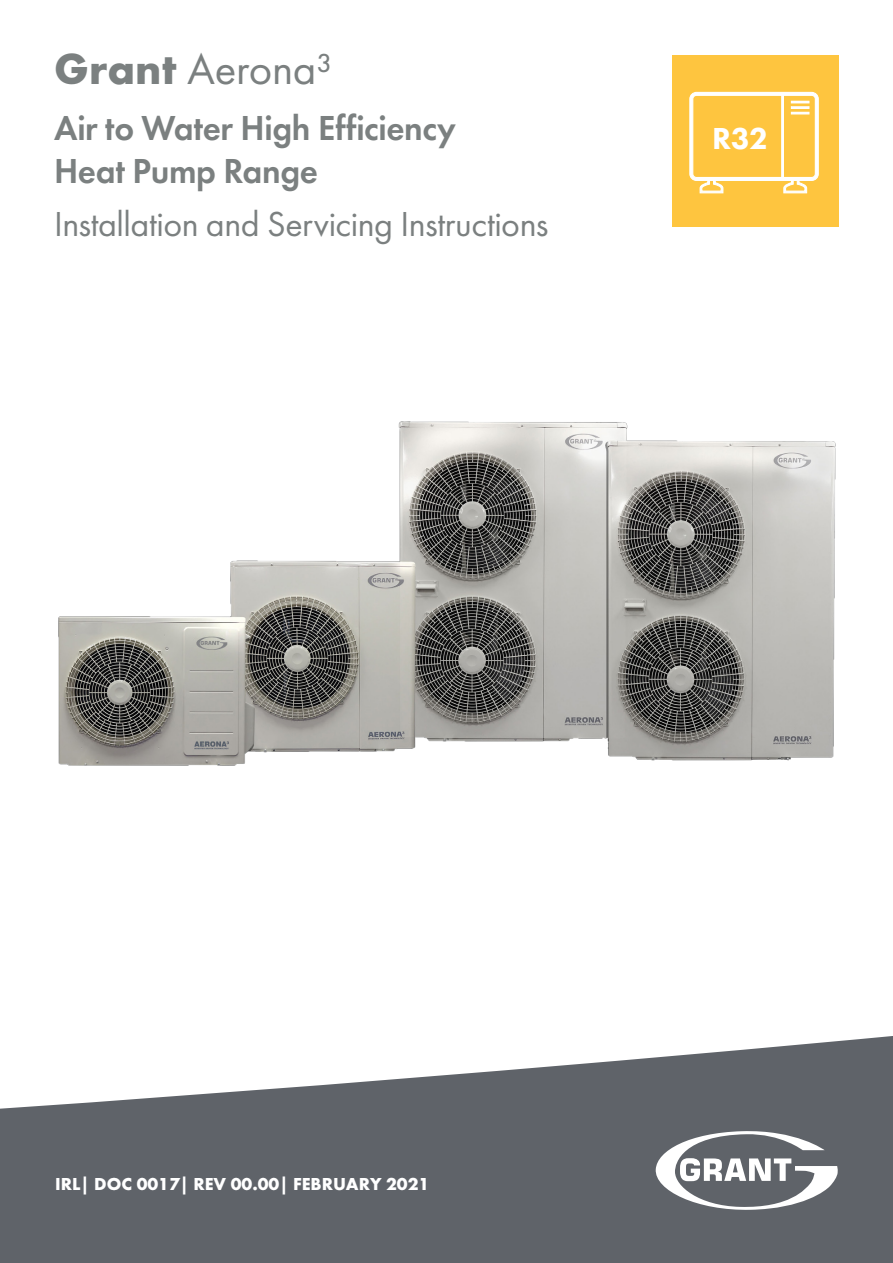
<style>
.page{position:relative;width:893px;height:1263px;background:#fff}
.page>*{position:absolute;margin:0;border:0;box-sizing:border-box;transform-origin:0 0}
.t1{font:45px "Futura PT";letter-spacing:-.005em;color:#7b8080}
.t2{font:600 36px "Futura PT";letter-spacing:-.01em;color:#7b8080}
.White_intro{font:36px "Futura PT";letter-spacing:-.015em;color:#7b8080}
.White_intro-2{font:800 31.5px "Futura PT";color:#fff}
.t3{font:700 18px "Futura PT";color:#fff}
.s1{font-weight:700}
</style>
<div class="page">
<img style="left:58px;top:421px;width:778px;height:345px">
<div style="left:672px;top:55px;width:166px;height:172px;background:#fec53f"></div>
<svg style="left:0;top:1036px;width:893px;height:227px;fill:#5f6369"></svg>
<svg style="left:689px;top:91px;width:130px;height:103px"></svg>
<svg style="left:654px;top:1129px;width:184px;height:82px"></svg>
<p class="t1" style="left:54px;top:42px;width:280px"><span class="s1">Grant</span> Aerona³</p>
<p class="t2" style="left:54px;top:105px;width:403px">Air to Water High Efficiency</p>
<p class="t2" style="left:54px;top:148px;width:265px">Heat Pump Range</p>
<p class="White_intro" style="left:54px;top:203px;width:496px">Installation and Servicing Instructions</p>
<p class="White_intro-2" style="left:712px;top:119px;width:57px">R32</p>
<p class="t3" style="left:55px;top:1172px;width:376px">IRL| DOC 0017| REV 00.00| FEBRUARY 2021</p>
</div>
